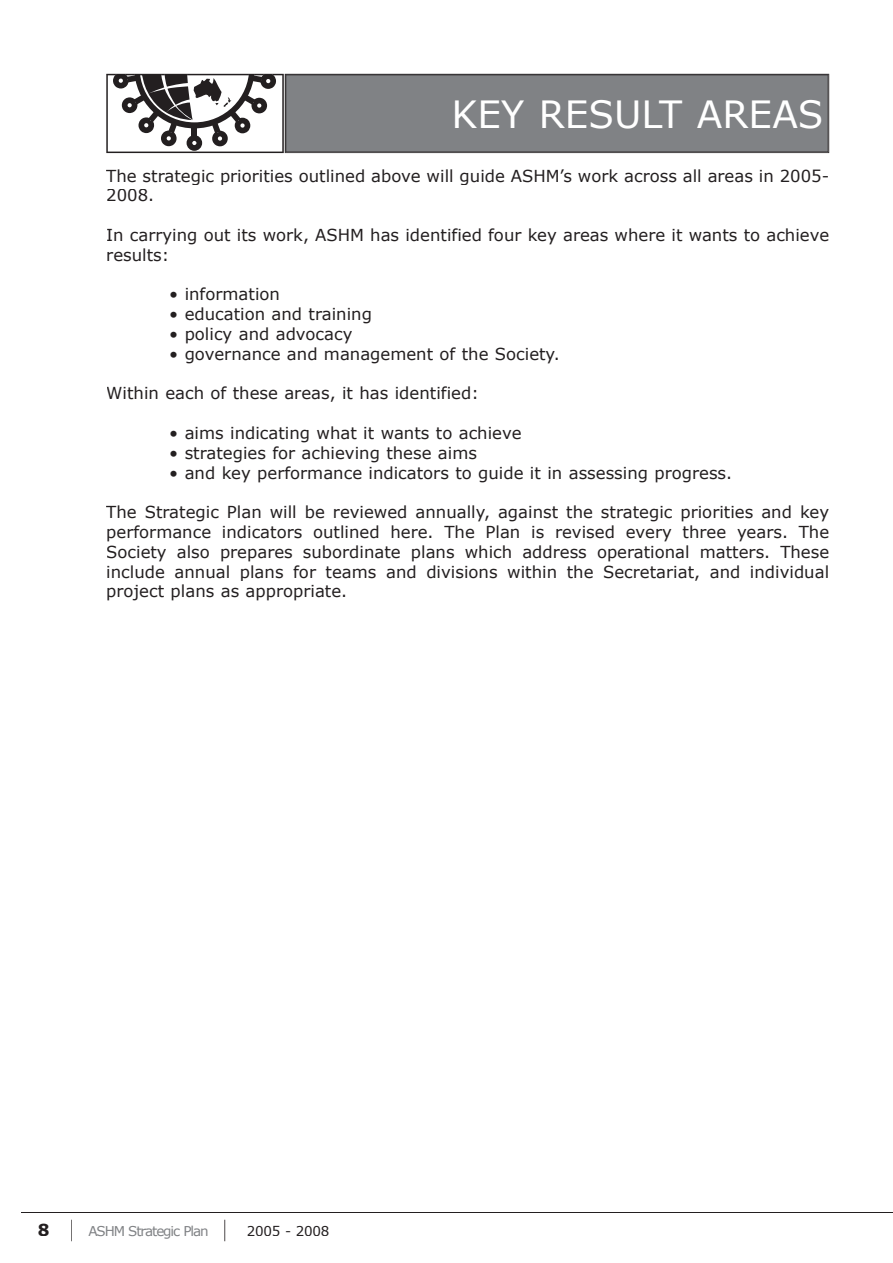
<style>
.page{position:relative;width:893px;height:1263px;background:#fff}
.page>*{position:absolute;margin:0;border:0;box-sizing:border-box;transform-origin:0 0}
.t1{font:37.5px "Verdana";color:#fff}
.t2{font:16.5px/19.8px "Verdana";color:#231f20}
.t3{font:13.5px "Verdana";letter-spacing:-.08em;color:#808285}
.s1{font-weight:700;font-size:16.5px;color:#231f20}
.s2{font-size:22.5px;color:#231f20}
.s3{color:#231f20}
</style>
<div class="page">
<hr style="left:21px;top:1211px;width:872px;height:1px;background:#231f20">
<svg style="left:106px;top:74px;width:723px;height:79px;background:#88898b"></svg>
<h1 class="t1" style="left:451px;top:90px;width:374px">KEY RESULT AREAS</h1>
<p class="t2" style="left:106px;top:165px;width:724px">The strategic priorities outlined above will guide ASHM’s work across all areas in 2005-<br>2008.</p>
<p class="t2" style="left:106px;top:225px;width:724px">In carrying out its work, ASHM has identified four key areas where it wants to achieve results:</p>
<p class="t2" style="left:169px;top:284px;width:112px">• information</p>
<p class="t2" style="left:169px;top:304px;width:204px">• education and training</p>
<p class="t2" style="left:169px;top:324px;width:185px">• policy and advocacy</p>
<p class="t2" style="left:169px;top:343px;width:392px">• governance and management of the Society.</p>
<p class="t2" style="left:106px;top:383px;width:374px">Within each of these areas, it has identified:</p>
<p class="t2" style="left:169px;top:423px;width:354px">• aims indicating what it wants to achieve</p>
<p class="t2" style="left:169px;top:442px;width:309px">• strategies for achieving these aims</p>
<p class="t2" style="left:169px;top:462px;width:564px">• and key performance indicators to guide it in assessing progress.</p>
<p class="t2" style="left:106px;top:502px;width:724px;text-align:justify">The Strategic Plan will be reviewed annually, against the strategic priorities and key performance indicators outlined here. The Plan is revised every three years. The Society also prepares subordinate plans which address operational matters. These include annual plans for teams and divisions within the Secretariat, and individual project plans as appropriate.</p>
<p class="t3" style="left:38px;top:1222px;width:293px"><span class="s1">8</span> <span class="s2">|</span> ASHM Strategic Plan <span class="s2">|</span> <span class="s3">2005 - 2008</span></p>
</div>
